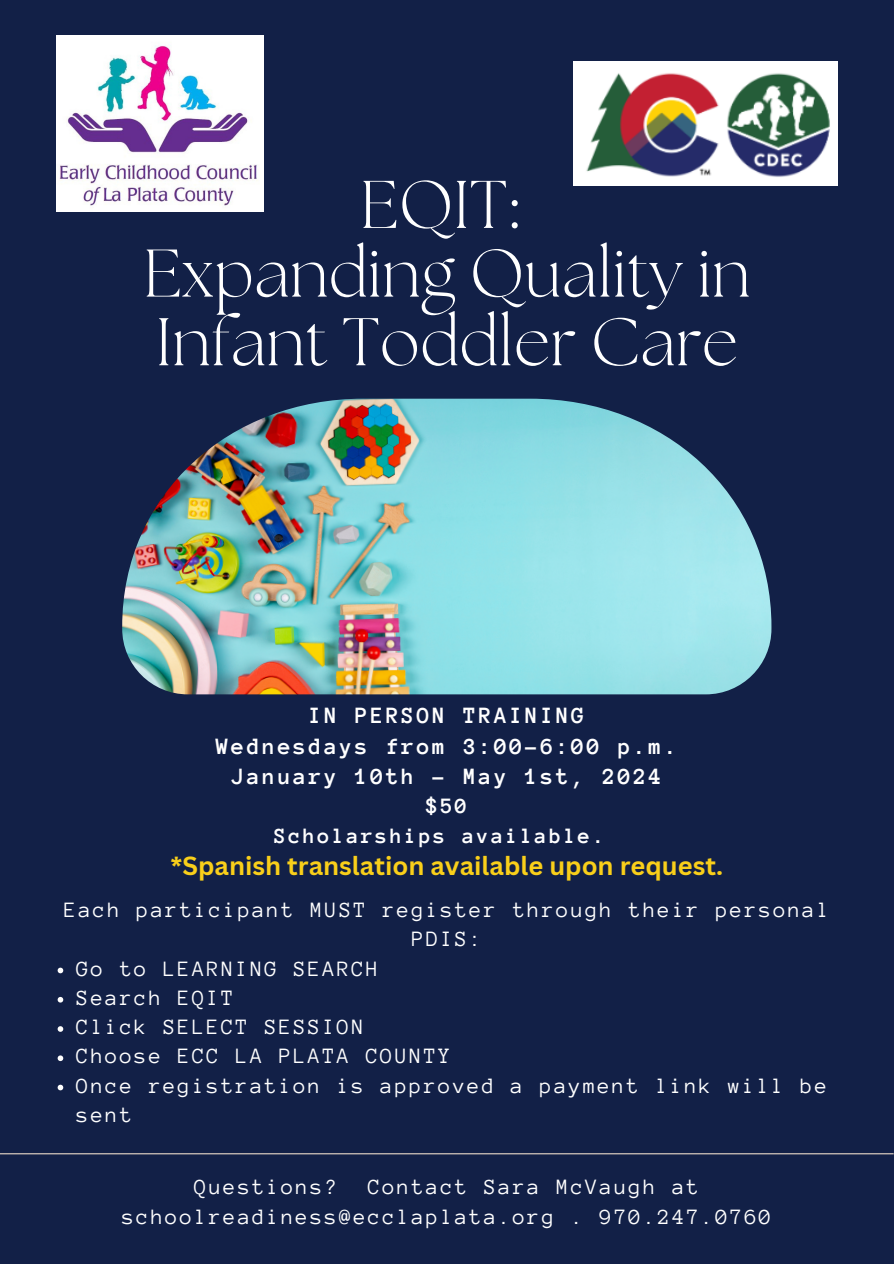
<style>
.page{position:relative;width:894px;height:1264px;background:#fff}
.page>*{position:absolute;margin:0;border:0;box-sizing:border-box;transform-origin:0 0}
.t1{font:300 67.2px "The Seasons";color:#fff}
.t2{font:700 25.5px "Canva Sans";color:#f9cf1a}
.t3{font:700 23.85px "Anonymous Pro";letter-spacing:.1em;color:#fff}
.t4{font:22.35px/29.2px "Anonymous Pro";letter-spacing:.1em;color:#fff}
.t5{font:700 22.35px "Anonymous Pro";letter-spacing:.1em;color:#fff}
</style>
<div class="page">
<div style="left:0;top:0;width:893px;height:1263px;background:#122047"></div>
<img style="left:122px;top:398px;width:649px;height:296px">
<hr style="left:0;top:1153px;width:893px;height:1px;background:#eadac9">
<img style="left:56px;top:36px;width:207px;height:175px">
<img style="left:573px;top:62px;width:264px;height:123px">
<svg style="left:58px;top:967px;width:5px;height:6px"></svg>
<svg style="left:58px;top:996px;width:5px;height:6px"></svg>
<svg style="left:58px;top:1026px;width:5px;height:5px"></svg>
<svg style="left:58px;top:1055px;width:5px;height:6px"></svg>
<svg style="left:58px;top:1084px;width:5px;height:6px"></svg>
<p class="t1" style="left:360px;top:174px;width:161px">EQIT:</p>
<p class="t1" style="left:143px;top:243px;width:609px">Expanding Quality in</p>
<p class="t1" style="left:155px;top:311px;width:584px">Infant Toddler Care</p>
<p class="t3" style="left:309px;top:704px;width:277px">IN PERSON TRAINING</p>
<p class="t3" style="left:216px;top:734px;width:462px">Wednesdays from 3:00-6:00 p.m.</p>
<p class="t3" style="left:231px;top:764px;width:431px">January 10th - May 1st, 2024</p>
<p class="t5" style="left:426px;top:795px;width:43px">$50</p>
<p class="t5" style="left:274px;top:824px;width:332px">Scholarships available.</p>
<p class="t2" style="left:170px;top:847px;width:554px">*Spanish translation available upon request.</p>
<p class="t4" style="left:64px;top:895px;width:766px;text-align:center">Each participant MUST register through their personal<br>PDIS:</p>
<p class="t4" style="left:77px;top:953px;width:303px">Go to LEARNING SEARCH</p>
<p class="t4" style="left:77px;top:983px;width:158px">Search EQIT</p>
<p class="t4" style="left:77px;top:1012px;width:289px">Click SELECT SESSION</p>
<p class="t4" style="left:77px;top:1041px;width:375px">Choose ECC LA PLATA COUNTY</p>
<p class="t4" style="left:77px;top:1070px;width:751px">Once registration is approved a payment link will be sent</p>
<p class="t4" style="left:194px;top:1172px;width:144px">Questions?</p>
<p class="t4" style="left:368px;top:1172px;width:332px">Contact Sara McVaugh at</p>
<p class="t4" style="left:122px;top:1201px;width:650px">schoolreadiness@ecclaplata.org . 970.247.0760</p>
</div>
